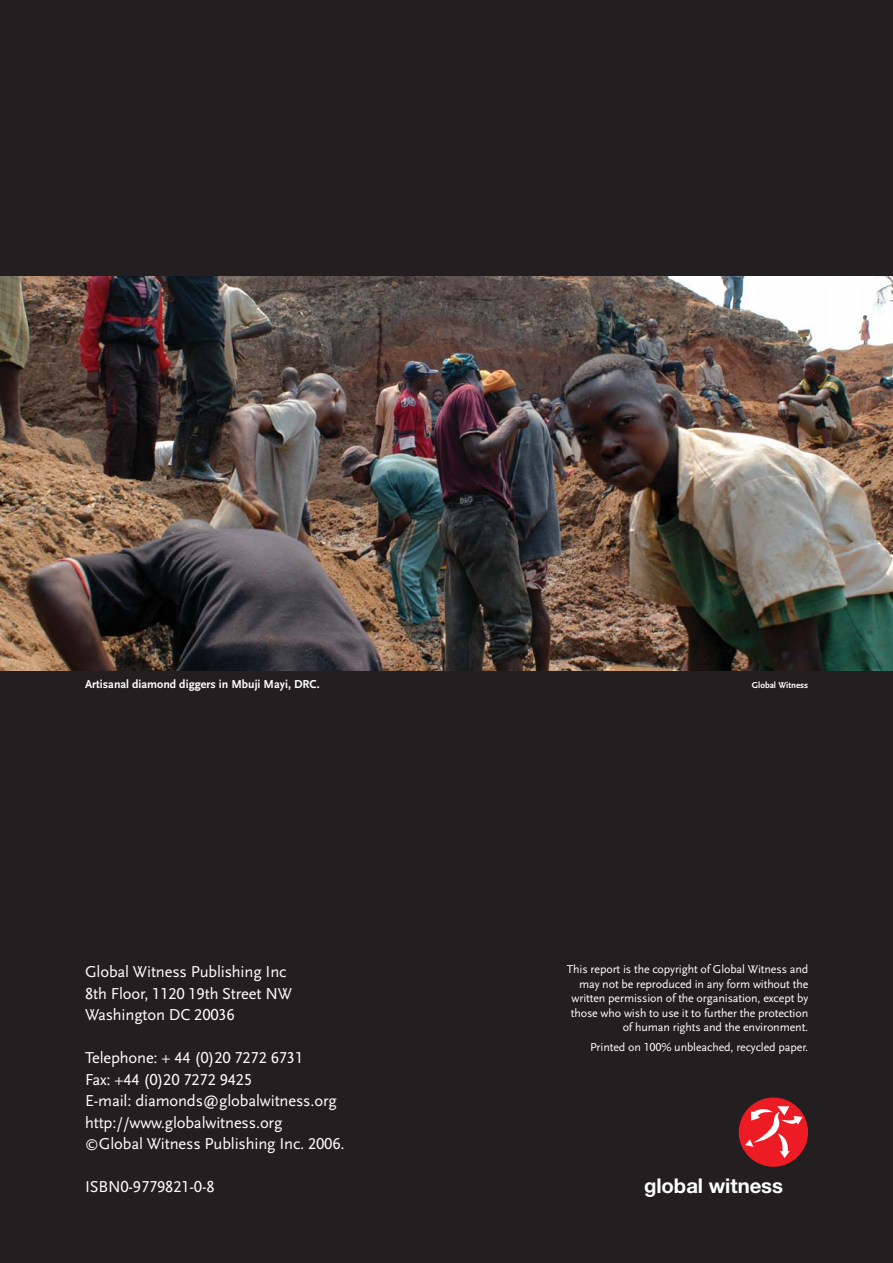
<style>
.page{position:relative;width:893px;height:1263px;background:#fff}
.page>*{position:absolute;margin:0;border:0;box-sizing:border-box;transform-origin:0 0}
.t1{font:700 20.25px "Helvetica Neue";letter-spacing:-.005em;color:#fff}
.t2{font:16.5px/21.5px "Scala Sans LF";letter-spacing:-.01em;color:#fff}
.t3{font:12px/14.4px "Scala Sans LF";letter-spacing:-.01em;color:#fff;text-align:right}
.t4{font:700 12px "Scala Sans LF";color:#fff}
.t5{font:700 9px "Scala Sans LF";color:#fff}
.s1{font-size:13.5px}
</style>
<div class="page">
<div style="left:0;top:0;width:892px;height:1263px;background:#231f20"></div>
<div style="left:738px;top:1098px;width:70px;height:69px;background:#ed1c24;border-radius:50%"></div>
<svg style="left:745px;top:1105px;width:57px;height:53px"></svg>
<img style="left:0;top:276px;width:892px;height:395px">
<p class="t4" style="left:85px;top:680px;width:236px">Artisanal diamond diggers in Mbuji Mayi, DRC.</p>
<p class="t5" style="left:751px;top:682px;width:58px">Global Witness</p>
<p class="t3" style="left:567px;top:963px;width:243px">This report is the copyright of Global Witness and may not be reproduced in any form without the written permission of the organisation, except by those who wish to use it to further the protection of human rights and the environment.</p>
<p class="t3" style="left:590px;top:1041px;width:220px">Printed on 100% unbleached, recycled paper.</p>
<h2 class="t2" style="left:85px;top:963px;width:208px">Global Witness Publishing Inc<br>8th Floor, 1120 19th Street NW<br>Washington DC 20036</h2>
<h2 class="t2" style="left:85px;top:1049px;width:261px">Telephone: + 44 (0)20 7272 6731<br>Fax: +44 (0)20 7272 9425<br>E-mail: diamonds@globalwitness.org http://www.globalwitness.org<br><span class="s1">©</span>Global Witness Publishing Inc. 2006.</h2>
<h2 class="t2" style="left:85px;top:1177px;width:131px">ISBN0-9779821-0-8</h2>
<h1 class="t1" style="left:644px;top:1179px;width:140px">global witness</h1>
</div>
